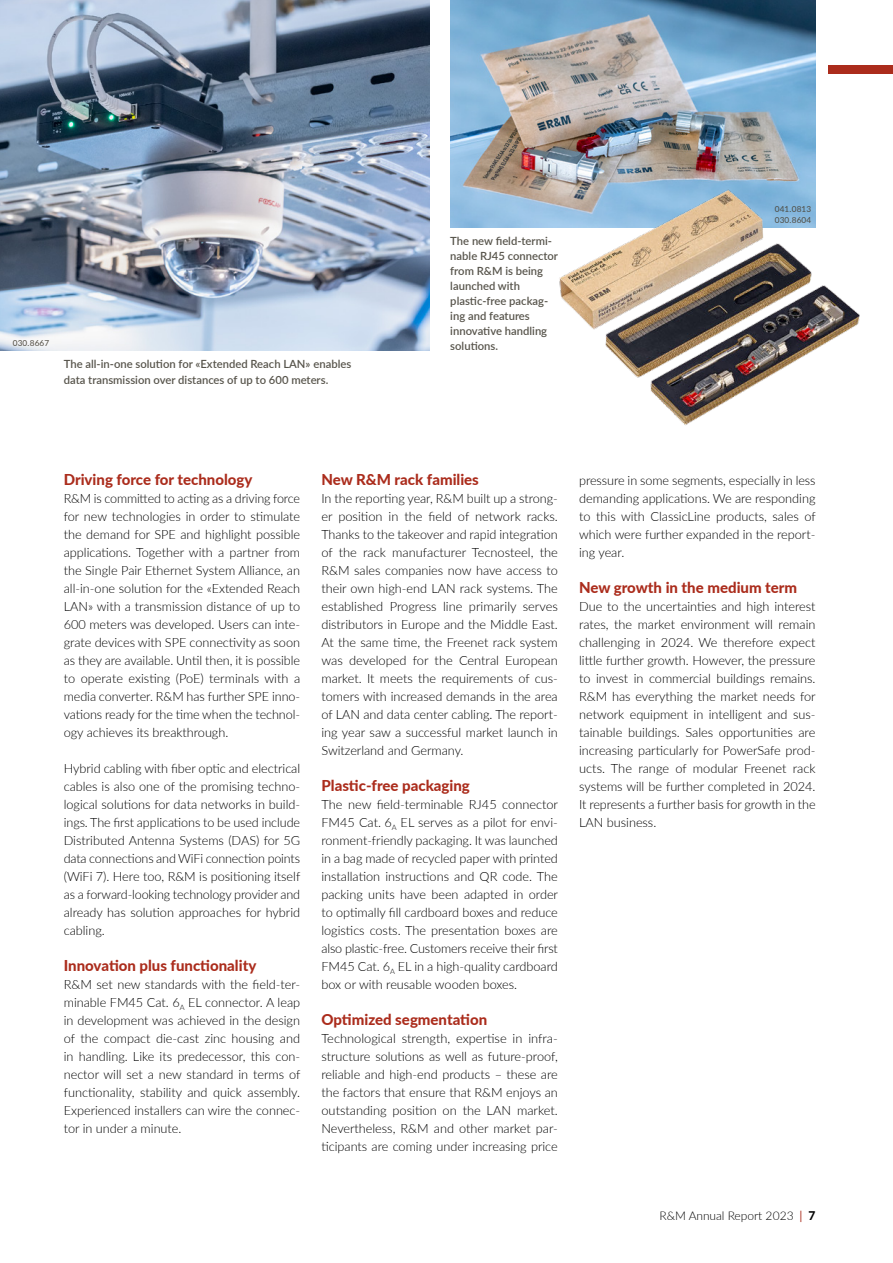
<style>
.page{position:relative;width:893px;height:1263px;background:#fff}
.page>*{position:absolute;margin:0;border:0;box-sizing:border-box;transform-origin:0 0}
.t1{font:800 15px "Lato";color:#ab2c1c}
.t2{font:300 12.75px/18px "Lato";letter-spacing:-.005em;color:#000;text-align:justify}
.t3{font:300 12px "Lato";letter-spacing:-.005em;color:#000}
.t4{font:600 11.25px/15px "Lato";color:#57544b}
.t5{font:8.25px "Lato";letter-spacing:.02em;color:#4e4a40}
.s1{font-weight:400;color:#ab2c1c}
.s2{font-weight:800}
</style>
<div class="page">
<div style="left:828px;top:65px;width:65px;height:8px;background:#ab2c1c"></div>
<img style="left:0;top:0;width:429px;height:350px">
<img style="left:450px;top:0;width:366px;height:227px">
<img style="left:550px;top:186px;width:310px;height:239px">
<p class="t5" style="left:13px;top:340px;width:38px">030.8667</p>
<p class="t4" style="left:64px;top:356px;width:289px;line-height:15.8px">The all-in-one solution for «Extended Reach LAN» enables data transmission over distances of up to 600 meters.</p>
<p class="t4" style="left:450px;top:233px;width:109px">The new field-termi&shy;nable RJ45 connector from R&amp;M is being launched with plastic-free packag&shy;ing and features innovative handling solutions.</p>
<p class="t5" style="left:775px;top:206px;width:38px">041.0813</p>
<p class="t5" style="left:775px;top:217px;width:38px">030.8604</p>
<p class="t1" style="left:64px;top:473px;width:190px">Driving force for technology</p>
<p class="t2" style="left:64px;top:489px;width:238px">R&amp;M is committed to acting as a driving force for new technologies in order to stimulate the demand for SPE and highlight possible applications. Together with a partner from the Single Pair Ethernet System Alliance, an all-in-one solution for the «Extended Reach LAN» with a transmission distance of up to 600 meters was developed. Users can inte&shy;grate devices with SPE connectivity as soon as they are available. Until then, it is possible to operate existing (PoE) terminals with a media converter. R&amp;M has further SPE inno&shy;vations ready for the time when the technol&shy;ogy achieves its breakthrough.</p>
<p class="t2" style="left:64px;top:759px;width:238px">Hybrid cabling with fiber optic and electrical cables is also one of the promising techno&shy;logical solutions for data networks in build&shy;ings. The first applications to be used include Distributed Antenna Systems (DAS) for 5G data connections and WiFi connection points (WiFi 7). Here too, R&amp;M is positioning itself as a forward-looking technology provider and already has solution approaches for hybrid cabling.</p>
<p class="t1" style="left:64px;top:955px;width:194px">Innovation plus functionality</p>
<p class="t2" style="left:64px;top:975px;width:238px">R&amp;M set new standards with the field-ter&shy;minable FM45 Cat. 6<sub>A</sub> EL connector. A leap in development was achieved in the design of the compact die-cast zinc housing and in handling. Like its predecessor, this con&shy;nector will set a new standard in terms of functionality, stability and quick assembly.<br>Experienced installers can wire the connec&shy;tor in under a minute.</p>
<p class="t1" style="left:321px;top:473px;width:159px">New R&amp;M rack families</p>
<p class="t2" style="left:321px;top:489px;width:238px">In the reporting year, R&amp;M built up a strong&shy;er position in the field of network racks.<br>Thanks to the takeover and rapid integration of the rack manufacturer Tecnosteel, the R&amp;M sales companies now have access to their own high-end LAN rack systems. The established Progress line primarily serves distributors in Europe and the Middle East.<br>At the same time, the Freenet rack system was developed for the Central European market. It meets the requirements of cus&shy;tomers with increased demands in the area of LAN and data center cabling. The report&shy;ing year saw a successful market launch in Switzerland and Germany.</p>
<p class="t1" style="left:321px;top:775px;width:150px">Plastic-free packaging</p>
<p class="t2" style="left:321px;top:795px;width:238px">The new field-terminable RJ45 connector FM45 Cat. 6<sub>A</sub> EL serves as a pilot for envi&shy;ronment-friendly packaging. It was launched in a bag made of recycled paper with printed installation instructions and QR code. The packing units have been adapted in order to optimally fill cardboard boxes and reduce logistics costs. The presentation boxes are also plastic-free. Customers receive their first FM45 Cat. 6<sub>A</sub> EL in a high-quality cardboard box or with reusable wooden boxes.</p>
<p class="t1" style="left:321px;top:1009px;width:167px">Optimized segmentation</p>
<p class="t2" style="left:321px;top:1029px;width:238px">Technological strength, expertise in infra&shy;structure solutions as well as future-proof, reliable and high-end products – these are the factors that ensure that R&amp;M enjoys an outstanding position on the LAN market.<br>Nevertheless, R&amp;M and other market par&shy;ticipants are coming under increasing price</p>
<p class="t2" style="left:579px;top:471px;width:238px">pressure in some segments, especially in less demanding applications. We are responding to this with ClassicLine products, sales of which were further expanded in the report&shy;ing year.</p>
<p class="t1" style="left:579px;top:581px;width:220px">New growth in the medium term</p>
<p class="t2" style="left:579px;top:597px;width:238px">Due to the uncertainties and high interest rates, the market environment will remain challenging in 2024. We therefore expect little further growth. However, the pressure to invest in commercial buildings remains.<br>R&amp;M has everything the market needs for network equipment in intelligent and sus&shy;tainable buildings. Sales opportunities are increasing particularly for PowerSafe prod&shy;ucts. The range of modular Freenet rack systems will be further completed in 2024.<br>It represents a further basis for growth in the LAN business.</p>
<p class="t3" style="left:659px;top:1208px;width:158px">R&amp;M Annual Report 2023 <span class="s1">|</span> <span class="s2">7</span></p>
</div>
